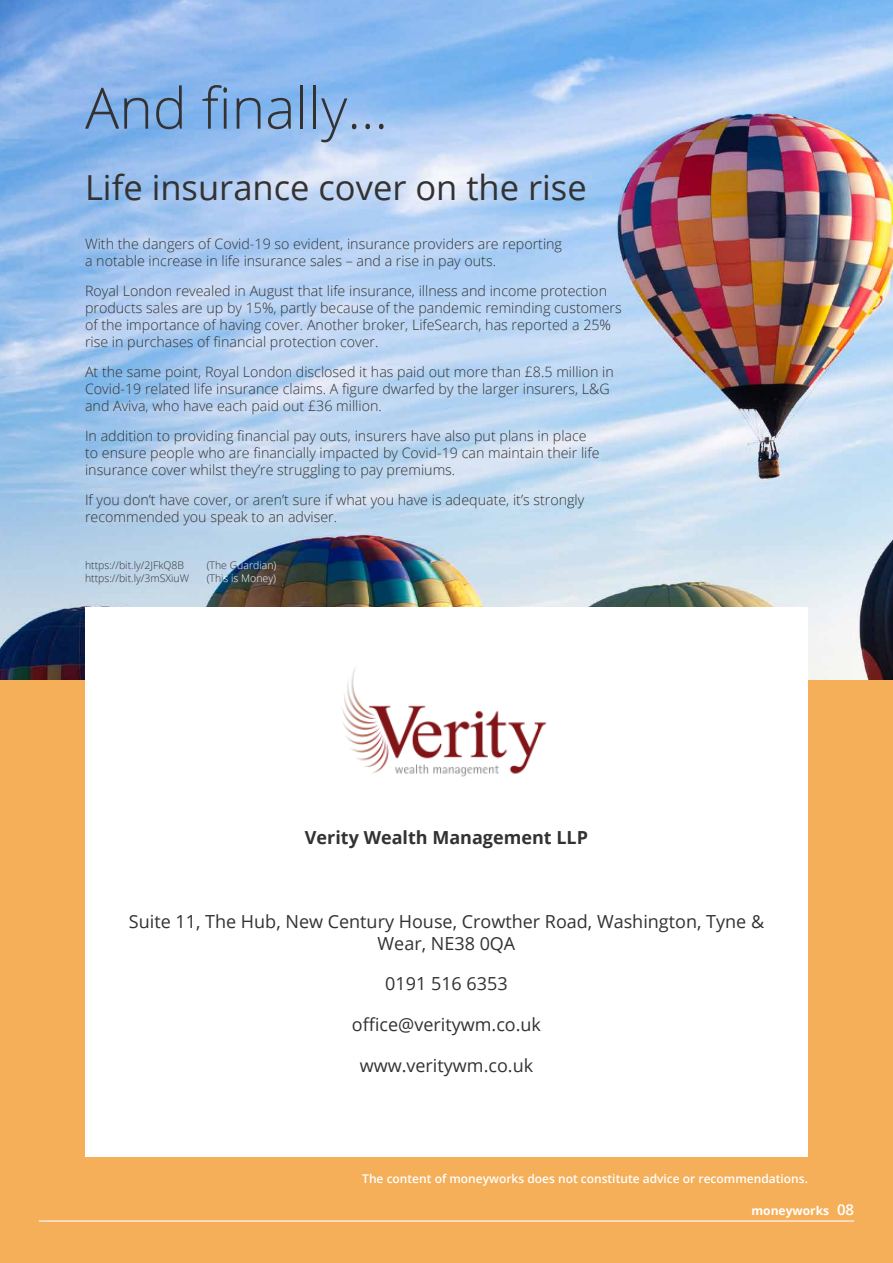
<style>
.page{position:relative;width:893px;height:1263px;background:#fff}
.page>*{position:absolute;margin:0;border:0;box-sizing:border-box;transform-origin:0 0}
.t1{font:300 57px "Open Sans";color:#333232}
.t2{font:34.5px "Open Sans";color:#333232}
.t3{font:18px/21.6px "Open Sans";color:#333232;text-align:center}
.t4{font:700 18px "Open Sans";color:#333232}
.t5{font:300 14.25px/17.1px "Open Sans";color:#333232}
.t6{font:600 12px "Open Sans";color:#fff}
.t7{font:700 12px "Open Sans";color:#fff}
.t8{font:300 10.5px "Open Sans";color:#333232}
.t9{font:300 10.5px "Open Sans";color:#fff}
.s1{color:#333232}
.s2{font-weight:600;font-size:15px}
</style>
<div class="page">
<img style="left:0;top:0;width:893px;height:680px">
<div style="left:0;top:680px;width:893px;height:583px;background:#f5af59"></div>
<hr style="left:39px;top:1220px;width:815px;height:1px;background:#fff">
<div style="left:85px;top:607px;width:723px;height:550px;background:#fff"></div>
<img style="left:342px;top:667px;width:205px;height:110px">
<h1 class="t1" style="left:85px;top:69px;width:305px">And finally...</h1>
<h2 class="t2" style="left:85px;top:164px;width:503px">Life insurance cover on the rise</h2>
<p class="t5" style="left:85px;top:235px;width:479px">With the dangers of Covid-19 so evident, insurance providers are reporting a notable increase in life insurance sales – and a rise in pay outs.</p>
<p class="t5" style="left:85px;top:282px;width:538px">Royal London revealed in August that life insurance, illness and income protection products sales are up by 15%, partly because of the pandemic reminding customers of the importance of having cover. Another broker, LifeSearch, has reported a 25% rise in purchases of financial protection cover.</p>
<p class="t5" style="left:85px;top:363px;width:530px">At the same point, Royal London disclosed it has paid out more than £8.5 million in<br>Covid-19 related life insurance claims. A figure dwarfed by the larger insurers, L&amp;G and Aviva, who have each paid out £36 million.</p>
<p class="t5" style="left:85px;top:427px;width:516px">In addition to providing financial pay outs, insurers have also put plans in place to ensure people who are financially impacted by Covid-19 can maintain their life insurance cover whilst they’re struggling to pay premiums.</p>
<p class="t5" style="left:85px;top:491px;width:501px">If you don’t have cover, or aren’t sure if what you have is adequate, it’s strongly recommended you speak to an adviser.</p>
<p class="t8" style="left:85px;top:558px;width:100px">https://bit.ly/2JFkQ8B</p>
<p class="t9" style="left:207px;top:558px;width:71px"><span class="s1">(The G</span>uardian)</p>
<p class="t8" style="left:85px;top:571px;width:106px">https://bit.ly/3mSXiuW</p>
<p class="t9" style="left:207px;top:571px;width:71px"><span class="s1">(Thi</span>s is Money)</p>
<p class="t4" style="left:305px;top:825px;width:285px">Verity Wealth Management LLP</p>
<p class="t3" style="left:129px;top:911px;width:637px">Suite 11, The Hub, New Century House, Crowther Road, Washington, Tyne &amp;<br>Wear, NE38 0QA</p>
<p class="t3" style="left:385px;top:972px;width:124px">0191 516 6353</p>
<p class="t3" style="left:352px;top:1013px;width:191px">office@veritywm.co.uk</p>
<p class="t3" style="left:360px;top:1055px;width:175px">www.veritywm.co.uk</p>
<p class="t6" style="left:362px;top:1170px;width:447px">The content of moneyworks does not constitute advice or recommendations.</p>
<p class="t7" style="left:751px;top:1202px;width:104px">moneyworks <span class="s2">08</span></p>
</div>
